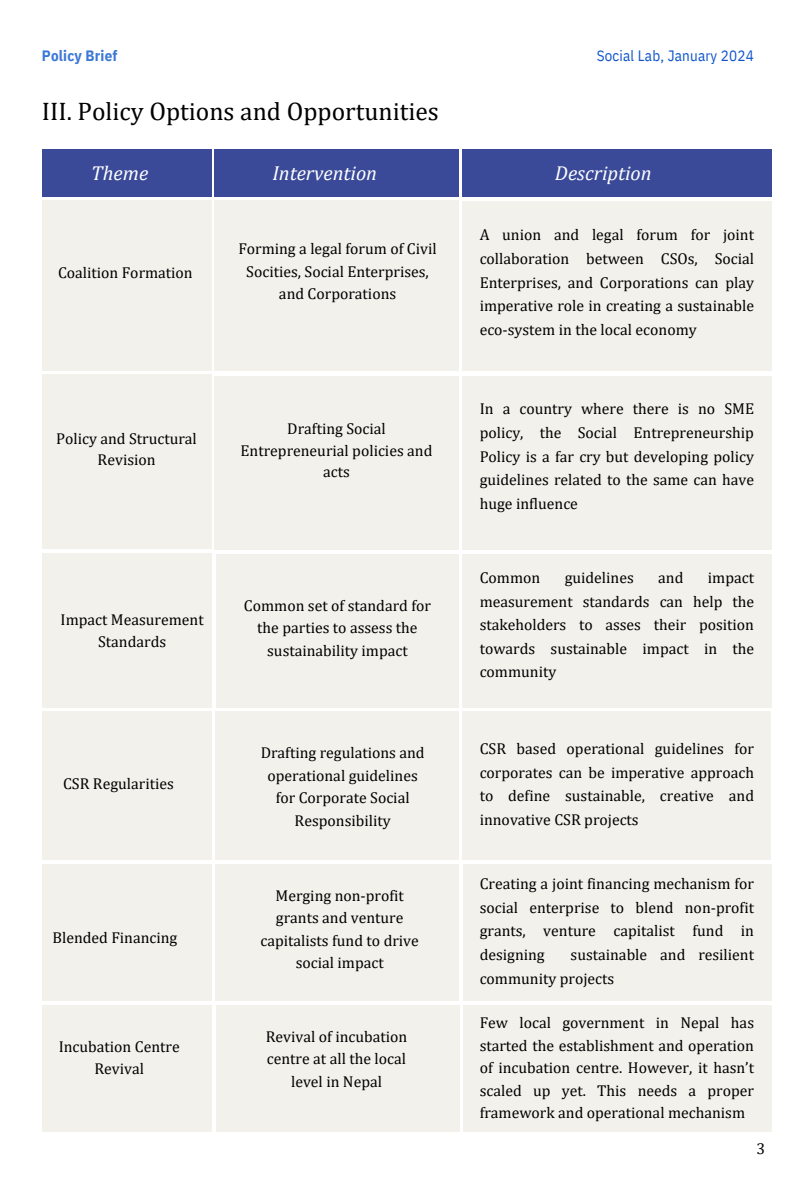
<style>
.page{position:relative;width:810px;height:1181px;background:#fff}
.page>*{position:absolute;margin:0;border:0;box-sizing:border-box;transform-origin:0 0}
.t1{font:25.5px "Cambria";color:#000}
.t2{font:italic 20.25px "Cambria";color:#fff}
.t3{font:15.75px/23.7px "Cambria";color:#000;text-align:center}
.t4{font:15px "IBM Plex Sans Cond";letter-spacing:.015em;color:#15c}
.t5{font:700 15px "IBM Plex Sans Cond";letter-spacing:.015em;color:#3c78d8}
</style>
<div class="page">
<div style="left:42px;top:149px;width:169px;height:47px;background:#3a4a98"></div>
<div style="left:42px;top:1005px;width:169px;height:126px;background:#f2f1eb"></div>
<div style="left:42px;top:711px;width:169px;height:148px;background:#f2f1eb"></div>
<div style="left:42px;top:374px;width:169px;height:174px;background:#f2f1eb"></div>
<div style="left:42px;top:864px;width:169px;height:136px;background:#f2f1eb"></div>
<div style="left:42px;top:553px;width:169px;height:154px;background:#f2f1eb"></div>
<div style="left:42px;top:201px;width:169px;height:169px;background:#f2f1eb"></div>
<div style="left:215px;top:149px;width:244px;height:48px;background:#3a4a98"></div>
<div style="left:215px;top:375px;width:244px;height:174px;background:#f2f1eb"></div>
<div style="left:216px;top:864px;width:243px;height:136px;background:#f2f1eb"></div>
<div style="left:216px;top:554px;width:242px;height:153px;background:#f2f1eb"></div>
<div style="left:216px;top:1005px;width:243px;height:126px;background:#f2f1eb"></div>
<div style="left:215px;top:201px;width:244px;height:170px;background:#f2f1eb"></div>
<div style="left:216px;top:711px;width:243px;height:148px;background:#f2f1eb"></div>
<div style="left:462px;top:149px;width:310px;height:47px;background:#3a4a98"></div>
<div style="left:463px;top:864px;width:309px;height:136px;background:#f2f1eb"></div>
<div style="left:462px;top:711px;width:309px;height:148px;background:#f2f1eb"></div>
<div style="left:462px;top:375px;width:310px;height:174px;background:#f2f1eb"></div>
<div style="left:463px;top:1005px;width:308px;height:126px;background:#f2f1eb"></div>
<div style="left:462px;top:554px;width:310px;height:153px;background:#f2f1eb"></div>
<div style="left:462px;top:201px;width:310px;height:169px;background:#f2f1eb"></div>
<p class="t5" style="left:42px;top:45px;width:77px">Policy Brief</p>
<p class="t4" style="left:597px;top:45px;width:159px">Social Lab, January 2024</p>
<p class="t1" style="left:42px;top:96px;width:398px">III. Policy Options and Opportunities</p>
<p class="t2" style="left:91px;top:161px;width:58px">Theme</p>
<p class="t3" style="left:58px;top:261px;width:136px">Coalition Formation</p>
<p class="t2" style="left:272px;top:161px;width:106px">Intervention</p>
<p class="t3" style="left:238px;top:237px;width:200px;line-height:22.5px">Forming a legal forum of Civil<br>Socities, Social Enterprises, and Corporations</p>
<p class="t3" style="left:56px;top:427px;width:142px;line-height:21.3px">Policy and Structural<br>Revision</p>
<p class="t3" style="left:241px;top:418px;width:193px;line-height:21.3px">Drafting Social<br>Entrepreneurial policies and acts</p>
<p class="t3" style="left:61px;top:608px;width:145px;line-height:21.3px">Impact Measurement<br>Standards</p>
<p class="t3" style="left:63px;top:771px;width:112px">CSR Regularities</p>
<p class="t3" style="left:53px;top:925px;width:126px">Blended Financing</p>
<p class="t3" style="left:59px;top:1035px;width:122px;line-height:21.3px">Incubation Centre<br>Revival</p>
<p class="t3" style="left:244px;top:593px;width:189px;line-height:22.5px">Common set of standard for the parties to assess the sustainability impact</p>
<p class="t3" style="left:261px;top:741px;width:165px;line-height:22.5px">Drafting regulations and operational guidelines for Corporate Social<br>Responsibility</p>
<p class="t3" style="left:260px;top:883px;width:160px;line-height:22.5px">Merging non-profit grants and venture capitalists fund to drive social impact</p>
<p class="t3" style="left:266px;top:1024px;width:143px;line-height:22.5px">Revival of incubation centre at all the local level in Nepal</p>
<p class="t2" style="left:555px;top:161px;width:98px">Description</p>
<p class="t3" style="left:480px;top:223px;width:276px;text-align:justify">A union and legal forum for joint collaboration between CSOs, Social Enterprises, and Corporations can play imperative role in creating a sustainable eco-system in the local economy</p>
<p class="t3" style="left:480px;top:396px;width:276px;text-align:justify">In a country where there is no SME policy, the Social Entrepreneurship Policy is a far cry but developing policy guidelines related to the same can have huge influence</p>
<p class="t3" style="left:480px;top:565px;width:62px">Common</p>
<p class="t3" style="left:565px;top:565px;width:71px">guidelines</p>
<p class="t3" style="left:658px;top:565px;width:27px">and</p>
<p class="t3" style="left:480px;top:565px;width:276px;text-align:justify;text-indent:228px">impact measurement standards can help the stakeholders to asses their position towards sustainable impact in the community</p>
<p class="t3" style="left:480px;top:736px;width:276px;text-align:justify">CSR based operational guidelines for corporates can be imperative approach to define sustainable, creative and innovative CSR projects</p>
<p class="t3" style="left:480px;top:871px;width:276px;text-align:justify">Creating a joint financing mechanism for social enterprise to blend non-profit grants, venture capitalist fund in designing</p>
<p class="t3" style="left:480px;top:942px;width:276px;text-align:left;text-indent:91px">sustainable and resilient community projects</p>
<p class="t3" style="left:480px;top:1010px;width:276px;line-height:22.5px;text-align:justify">Few local government in Nepal has started the establishment and operation of incubation centre. However, it hasn’t scaled up yet. This needs a proper framework and operational mechanism</p>
<p class="t3" style="left:757px;top:1135px;width:10px">3</p>
</div>
